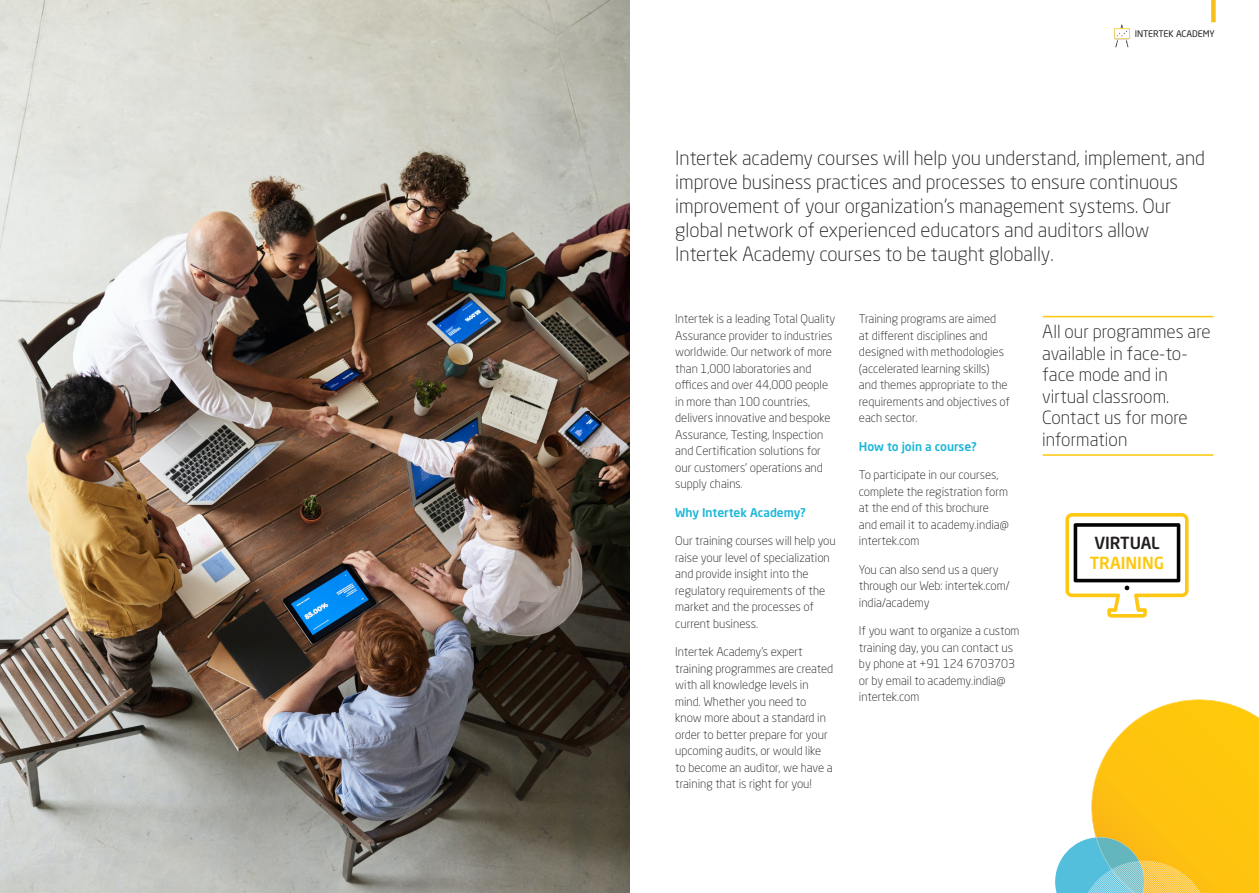
<style>
.page{position:relative;width:1259px;height:893px;background:#fff}
.page>*{position:absolute;margin:0;border:0;box-sizing:border-box;transform-origin:0 0}
.Pa4{font:300 19.5px/24px "Neo Sans Pro";color:#231f20}
.t1{font:300 18px/21.6px "Neo Sans Std";color:#231f20}
.t2{font:500 16.5px "Neo Sans Std";color:#fec70c}
.t3{font:500 16.5px "Neo Sans Std";letter-spacing:-.01em;color:#231f20}
.t4{font:300 12px/16.5px "Neo Sans Std";color:#231f20}
.t5{font:500 12px "Neo Sans Std";color:#1cb6d8}
.t6{font:9px "Neo Sans Pro";color:#231f20}
</style>
<div class="page">
<img style="left:0;top:0;width:629px;height:893px">
<hr style="left:1042px;top:316px;width:171px;height:1px;background:#fec70c">
<hr style="left:1042px;top:454px;width:171px;height:2px;background:#fec70c">
<svg style="left:1065px;top:513px;width:123px;height:105px"></svg>
<svg style="left:1055px;top:699px;width:204px;height:194px"></svg>
<svg style="left:1211px;top:0;width:4px;height:22px"></svg>
<img style="left:1114px;top:24px;width:16px;height:24px">
<p class="t6" style="left:1135px;top:28px;width:81px">INTERTEK ACADEMY</p>
<p class="Pa4" style="left:675px;top:145px;width:531px">Intertek academy courses will help you understand, implement, and improve business practices and processes to ensure continuous improvement of your organization’s management systems. Our global network of experienced educators and auditors allow Intertek Academy courses to be taught globally.</p>
<p class="t4" style="left:675px;top:310px;width:162px">Intertek is a leading Total Quality<br>Assurance provider to industries worldwide. Our network of more than 1,000 laboratories and offices and over 44,000 people in more than 100 countries, delivers innovative and bespoke<br>Assurance, Testing, Inspection and Certification solutions for our customers’ operations and supply chains.</p>
<p class="t5" style="left:675px;top:505px;width:132px">Why Intertek Academy?</p>
<p class="t4" style="left:675px;top:532px;width:162px">Our training courses will help you raise your level of specialization and provide insight into the regulatory requirements of the market and the processes of current business.</p>
<p class="t4" style="left:675px;top:643px;width:160px">Intertek Academy’s expert training programmes are created with all knowledge levels in mind. Whether you need to know more about a standard in order to better prepare for your upcoming audits, or would like to become an auditor, we have a training that is right for you!</p>
<p class="t4" style="left:859px;top:310px;width:153px">Training programs are aimed<br>at different disciplines and designed with methodologies (accelerated learning skills) and themes appropriate to the requirements and objectives of each sector.</p>
<p class="t5" style="left:859px;top:439px;width:119px">How to join a course?</p>
<p class="t4" style="left:859px;top:466px;width:151px">To participate in our courses, complete the registration form at the end of this brochure and email it to academy.india@ intertek.com</p>
<p class="t4" style="left:859px;top:561px;width:152px">You can also send us a query through our Web: intertek.com/ india/academy</p>
<p class="t4" style="left:859px;top:622px;width:162px">If you want to organize a custom training day, you can contact us by phone at +91 124 6703703 or by email to academy.india@ intertek.com</p>
<p class="t1" style="left:1042px;top:320px;width:170px">All our programmes are</p>
<p class="t1" style="left:1042px;top:342px;width:147px">available in face-to&shy;face mode and in</p>
<p class="t1" style="left:1042px;top:385px;width:128px">virtual classroom.</p>
<p class="t1" style="left:1042px;top:407px;width:147px">Contact us for more information</p>
<p class="t3" style="left:1094px;top:532px;width:67px">VIRTUAL</p>
<p class="t2" style="left:1089px;top:552px;width:76px">TRAINING</p>
</div>
